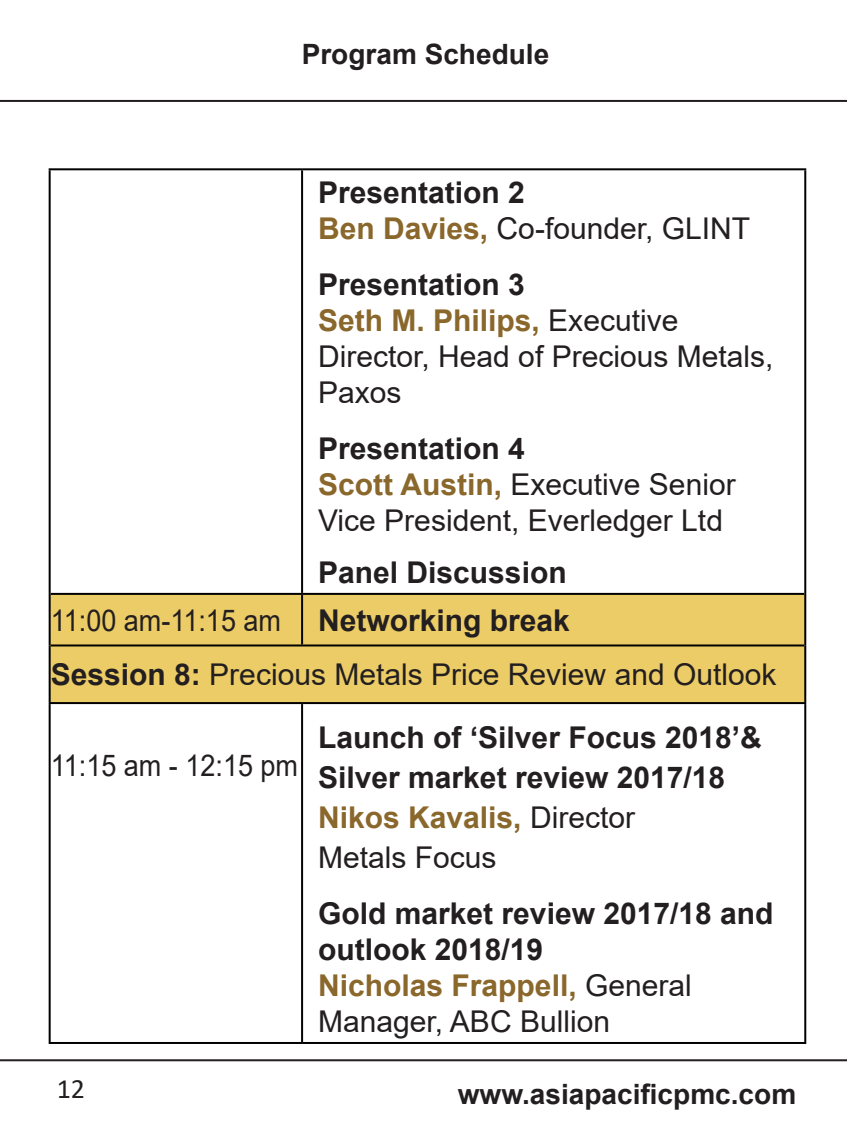
<style>
.page{position:relative;width:851px;height:1134px;background:#fff}
.page>*{position:absolute;margin:0;border:0;box-sizing:border-box;transform-origin:0 0}
.t1{font:30px/36px "Arial";color:#231f20}
.t2{font:700 30px/40px "Arial";color:#231f20}
.t3{font:30px "Arial";color:#231f20;scale:.9 1}
.t4{font:700 28px "Arial";color:#231f20}
.t5{font:28px "Calibri";color:#231f20}
.s1{font-weight:700}
.s2{font-weight:700;color:#8a672b}
.s3{font-weight:400}
.s4{color:#8a672b}
</style>
<div class="page">
<hr style="left:0;top:100px;width:846px;height:2px;background:#231f20">
<hr style="left:0;top:1059px;width:846px;height:2px;background:#231f20">
<div style="left:51px;top:595px;width:753px;height:107px;background:#eccc66"></div>
<hr style="left:301px;top:170px;width:2px;height:423px;background:#040503">
<hr style="left:301px;top:595px;width:2px;height:49px;background:#040503">
<hr style="left:301px;top:704px;width:2px;height:338px;background:#040503">
<hr style="left:49px;top:168px;width:253px;height:2px;background:#000">
<hr style="left:49px;top:170px;width:2px;height:424px;background:#000">
<hr style="left:302px;top:168px;width:504px;height:2px;background:#000">
<hr style="left:804px;top:170px;width:2px;height:424px;background:#000">
<hr style="left:49px;top:594px;width:2px;height:51px;background:#000">
<hr style="left:804px;top:594px;width:2px;height:51px;background:#000">
<hr style="left:49px;top:645px;width:2px;height:57px;background:#000">
<hr style="left:804px;top:645px;width:2px;height:57px;background:#000">
<hr style="left:51px;top:593px;width:251px;height:2px;background:#000">
<hr style="left:302px;top:593px;width:502px;height:2px;background:#000">
<hr style="left:51px;top:644px;width:251px;height:2px;background:#000">
<hr style="left:302px;top:644px;width:502px;height:2px;background:#000">
<hr style="left:49px;top:702px;width:253px;height:2px;background:#000">
<hr style="left:49px;top:704px;width:2px;height:338px;background:#000">
<hr style="left:302px;top:702px;width:504px;height:2px;background:#000">
<hr style="left:804px;top:704px;width:2px;height:338px;background:#000">
<hr style="left:49px;top:1042px;width:253px;height:2px;background:#000">
<hr style="left:302px;top:1042px;width:504px;height:2px;background:#000">
<p class="t4" style="left:301px;top:34px;width:249px">Program Schedule</p>
<p class="t1" style="left:318px;top:174px;width:433px"><span class="s1">Presentation 2<br></span><span class="s2">Ben Davies,</span> Co-founder, GLINT</p>
<p class="t1" style="left:318px;top:266px;width:457px"><span class="s1">Presentation 3<br></span><span class="s2">Seth M. Philips,</span> Executive<br>Director, Head of Precious Metals,<br>Paxos</p>
<p class="t1" style="left:318px;top:430px;width:419px"><span class="s1">Presentation 4<br></span><span class="s2">Scott Austin,</span> Executive Senior<br>Vice President, Everledger Ltd</p>
<p class="t2" style="left:51px;top:548px;width:520px;line-height:48px;text-align:right">Panel Discussion<br><span class="s3">11:00 am-11:15 am</span> Networking break</p>
<p class="t1" style="left:51px;top:656px;width:727px"><span class="s1">Session 8:</span> Precious Metals Price Review and Outlook</p>
<p class="t3" style="left:51px;top:745px;width:276px">11:15 am - 12:15 pm</p>
<p class="t5" style="left:57px;top:1069px;width:30px">12</p>
<p class="t2" style="left:318px;top:717px;width:445px">Launch of ‘Silver Focus 2018’&amp;<br>Silver market review 2017/18<br><span class="s4">Nikos Kavalis,</span> <span class="s3">Director<br>Metals Focus</span></p>
<p class="t2" style="left:318px;top:895px;width:457px;line-height:36px">Gold market review 2017/18 and outlook 2018/19<br><span class="s4">Nicholas Frappell,</span> <span class="s3">General<br>Manager, ABC Bullion</span></p>
<p class="t4" style="left:457px;top:1075px;width:340px">www.asiapacificpmc.com</p>
</div>
